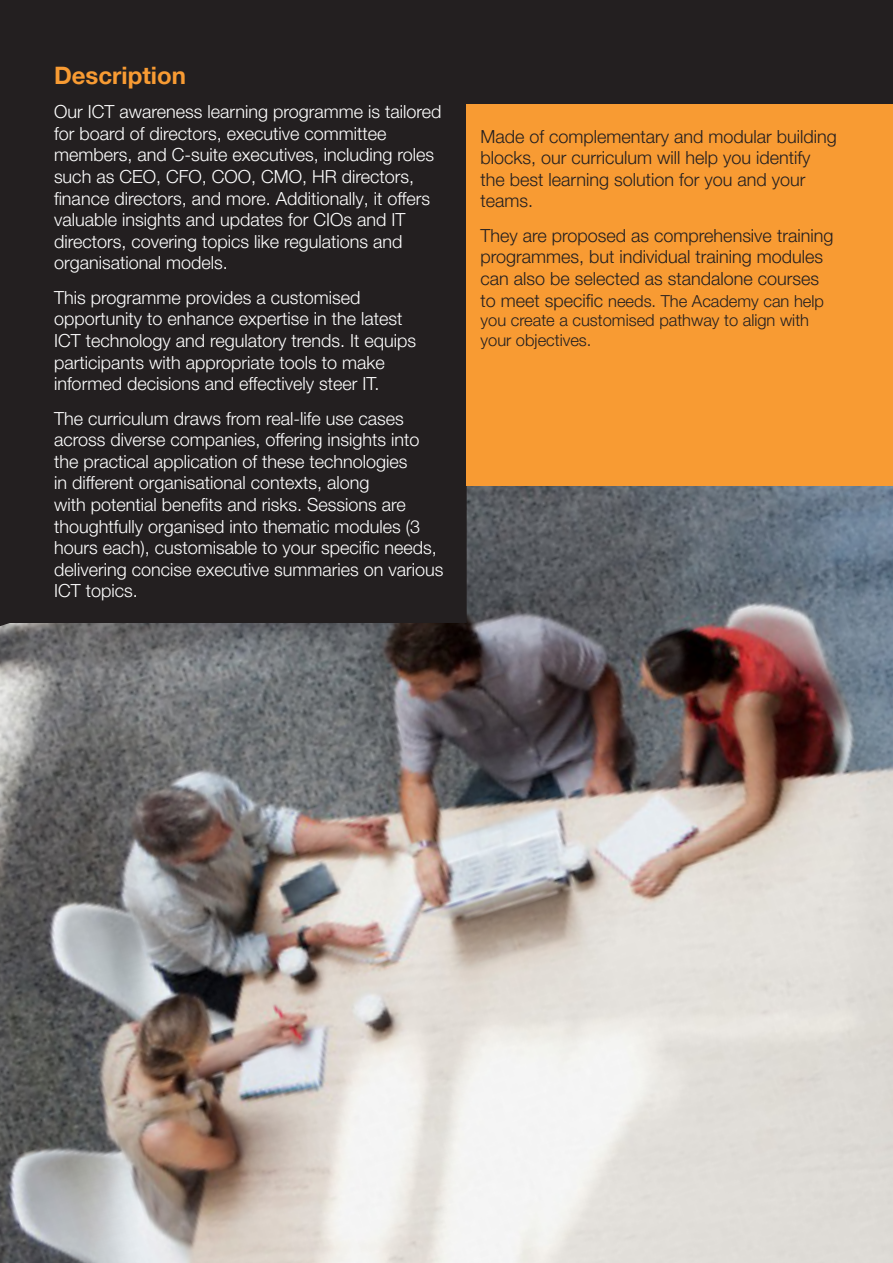
<style>
.page{position:relative;width:893px;height:1263px;background:#231f20}
.page>*{position:absolute;margin:0;border:0;box-sizing:border-box;transform-origin:0 0}
.t1{font:700 24px "Helvetica Neue LT Pro";color:#f89b33}
.t2{font:300 18px/21.6px "Helvetica Neue LT Pro";color:#fff}
.t3{font:300 18px/21.6px "Helvetica Neue LT Pro";color:#231f20}
.t4{font:300 16.5px/19.8px "Helvetica Neue LT Pro";color:#231f20}
.s1{font-size:18px}
</style>
<div class="page">
<img style="left:0;top:485px;width:893px;height:778px">
<div style="left:467px;top:104px;width:426px;height:382px;background:#f89b33"></div>
<p class="t1" style="left:54px;top:61px;width:133px">Description</p>
<p class="t2" style="left:54px;top:101px;width:389px">Our ICT awareness learning programme is tailored for board of directors, executive committee members, and C-suite executives, including roles such as CEO, CFO, COO, CMO, HR directors, finance directors, and more. Additionally, it offers valuable insights and updates for CIOs and IT directors, covering topics like regulations and organisational models.</p>
<p class="t2" style="left:54px;top:286px;width:364px">This programme provides a customised opportunity to enhance expertise in the latest ICT technology and regulatory trends. It equips participants with appropriate tools to make informed decisions and effectively steer IT.</p>
<p class="t2" style="left:54px;top:407px;width:391px">The curriculum draws from real-life use cases across diverse companies, offering insights into the practical application of these technologies<br>in different organisational contexts, along<br>with potential benefits and risks. Sessions are thoughtfully organised into thematic modules (3 hours each), customisable to your specific needs, delivering concise executive summaries on various ICT topics.</p>
<p class="t3" style="left:480px;top:125px;width:358px">Made of complementary and modular building blocks, our curriculum will help you identify the best learning solution for you and your teams.</p>
<p class="t3" style="left:480px;top:224px;width:354px">They are proposed as comprehensive training programmes, but individual training modules can also be selected as standalone courses</p>
<p class="t4" style="left:480px;top:290px;width:345px"><span class="s1">to meet specific</span> needs. The Academy can help you create a customised pathway to align with your objectives.</p>
</div>
